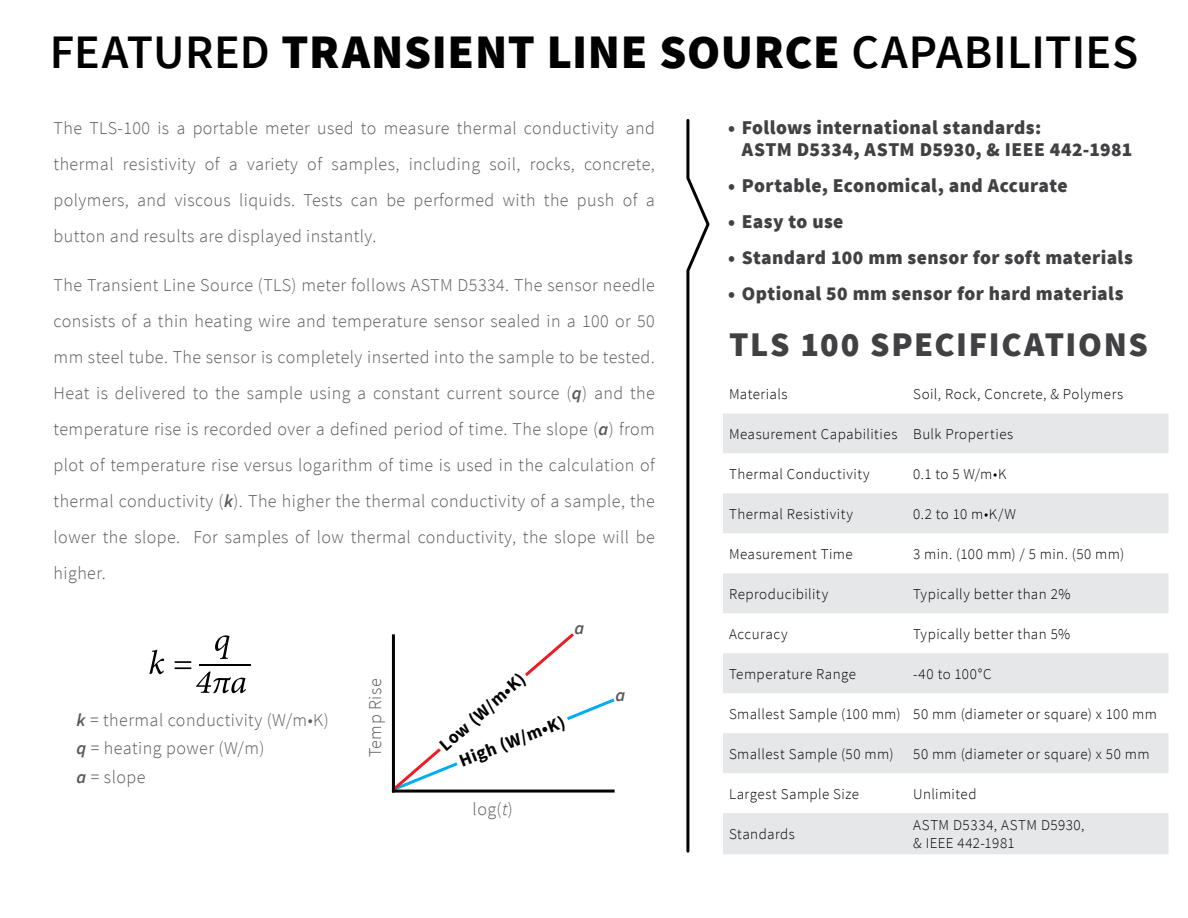
<style>
.page{position:relative;width:1188px;height:918px;background:#fff}
.page>*{position:absolute;margin:0;border:0;box-sizing:border-box;transform-origin:0 0}
.t1{font:600 48px "Source Sans Pro";letter-spacing:.005em;color:#000}
.t2{font:900 34.5px "Source Sans Pro";letter-spacing:.045em;color:#414042}
.t3{font:900 19.5px/22.5px "Source Sans Pro";letter-spacing:.02em;color:#414042}
.t4{font:300 18px/36px "Source Sans Pro";letter-spacing:.025em;color:#58595b;text-align:justify}
.t5{font:700 18px "Source Sans Pro";color:#000}
.t6{font:italic 600 18px "Source Sans Pro";color:#58595b}
.t7{font:300 15px/18px "Source Sans Pro";letter-spacing:.03em;color:#000}
.s1{font-weight:900}
.s2{font-weight:600;font-style:italic}
.s3{font-style:italic}
</style>
<div class="page">
<svg style="left:686px;top:119px;width:24px;height:734px"></svg>
<div style="left:723px;top:413px;width:445px;height:40px;background:#e6e7e8"></div>
<div style="left:723px;top:493px;width:445px;height:40px;background:#e6e7e8"></div>
<div style="left:723px;top:573px;width:445px;height:40px;background:#e6e7e8"></div>
<div style="left:723px;top:653px;width:445px;height:40px;background:#e6e7e8"></div>
<div style="left:723px;top:733px;width:445px;height:40px;background:#e6e7e8"></div>
<div style="left:723px;top:813px;width:445px;height:41px;background:#e6e7e8"></div>
<svg style="left:391px;top:633px;width:224px;height:160px"></svg>
<svg style="left:149px;top:650px;width:15px;height:24px"></svg>
<svg style="left:175px;top:635px;width:71px;height:58px"></svg>
<hr style="left:200px;top:664px;width:51px;height:2px;background:#000">
<h1 class="t1" style="left:50px;top:22px;width:1090px">FEATURED <span class="s1">TRANSIENT LINE SOURCE</span> CAPABILITIES</h1>
<p class="t4" style="left:54px;top:110px;width:603px">The TLS-100 is a portable meter used to measure thermal conductivity and thermal resistivity of a variety of samples, including soil, rocks, concrete, polymers, and viscous liquids. Tests can be performed with the push of a button and results are displayed instantly.</p>
<p class="t4" style="left:54px;top:268px;width:603px">The Transient Line Source (TLS) meter follows ASTM D5334. The sensor needle consists of a thin heating wire and temperature sensor sealed in a 100 or 50 mm steel tube. The sensor is completely inserted into the sample to be tested.<br>Heat is delivered to the sample using a constant current source (<span class="s2">q</span>) and the temperature rise is recorded over a defined period of time. The slope (<span class="s2">a</span>) from plot of temperature rise versus logarithm of time is used in the calculation of thermal conductivity (<span class="s2">k</span>). The higher the thermal conductivity of a sample, the lower the slope. For samples of low thermal conductivity, the slope will be higher.</p>
<p class="t4" style="left:77px;top:706px;width:254px;line-height:28.5px;text-align:left"><span class="s2">k</span> = thermal conductivity (W/m•K) <span class="s2">q</span> = heating power (W/m)<br><span class="s2">a</span> = slope</p>
<p class="t4" style="left:357px;top:757px;width:80px;rotate:-90deg">Temp Rise</p>
<p class="t6" style="left:574px;top:617px;width:11px">a</p>
<p class="t5" style="left:434px;top:738px;width:109px;rotate:-41deg">Low (W/m•K)</p>
<p class="t5" style="left:456px;top:750px;width:114px;rotate:-21deg">High (W/m•K)</p>
<p class="t4" style="left:473px;top:791px;width:42px">log(<span class="s3">t</span>)</p>
<p class="t6" style="left:615px;top:683px;width:11px">a</p>
<p class="t3" style="left:742px;top:117px;width:392px;text-indent:-13px">• Follows international standards:<br>ASTM D5334, ASTM D5930, &amp; IEEE 442-1981</p>
<p class="t3" style="left:728px;top:175px;width:341px">• Portable, Economical, and Accurate</p>
<p class="t3" style="left:728px;top:211px;width:117px">• Easy to use</p>
<p class="t3" style="left:728px;top:247px;width:406px">• Standard 100 mm sensor for soft materials</p>
<p class="t3" style="left:728px;top:283px;width:397px">• Optional 50 mm sensor for hard materials</p>
<h2 class="t2" style="left:729px;top:322px;width:420px">TLS 100 SPECIFICATIONS</h2>
<p class="t7" style="left:729px;top:385px;width:60px">Materials</p>
<p class="t7" style="left:913px;top:385px;width:212px">Soil, Rock, Concrete, &amp; Polymers</p>
<p class="t7" style="left:729px;top:425px;width:286px">Measurement Capabilities Bulk Properties</p>
<p class="t7" style="left:729px;top:465px;width:142px">Thermal Conductivity</p>
<p class="t7" style="left:913px;top:465px;width:95px">0.1 to 5 W/m•K</p>
<p class="t7" style="left:729px;top:505px;width:126px">Thermal Resistivity</p>
<p class="t7" style="left:913px;top:505px;width:104px">0.2 to 10 m•K/W</p>
<p class="t7" style="left:729px;top:545px;width:125px">Measurement Time</p>
<p class="t7" style="left:913px;top:545px;width:213px">3 min. (100 mm) / 5 min. (50 mm)</p>
<p class="t7" style="left:729px;top:585px;width:101px">Reproducibility</p>
<p class="t7" style="left:913px;top:585px;width:159px">Typically better than 2%</p>
<p class="t7" style="left:729px;top:625px;width:60px">Accuracy</p>
<p class="t7" style="left:913px;top:625px;width:159px">Typically better than 5%</p>
<p class="t7" style="left:729px;top:665px;width:129px">Temperature Range</p>
<p class="t7" style="left:913px;top:665px;width:80px">-40 to 100°C</p>
<p class="t7" style="left:729px;top:705px;width:430px">Smallest Sample (100 mm) 50 mm (diameter or square) x 100 mm</p>
<p class="t7" style="left:729px;top:745px;width:166px">Smallest Sample (50 mm)</p>
<p class="t7" style="left:913px;top:745px;width:238px">50 mm (diameter or square) x 50 mm</p>
<p class="t7" style="left:729px;top:785px;width:132px">Largest Sample Size</p>
<p class="t7" style="left:913px;top:785px;width:65px">Unlimited</p>
<p class="t7" style="left:729px;top:825px;width:67px">Standards</p>
<p class="t7" style="left:913px;top:816px;width:173px">ASTM D5334, ASTM D5930, &amp; IEEE 442-1981</p>
</div>
